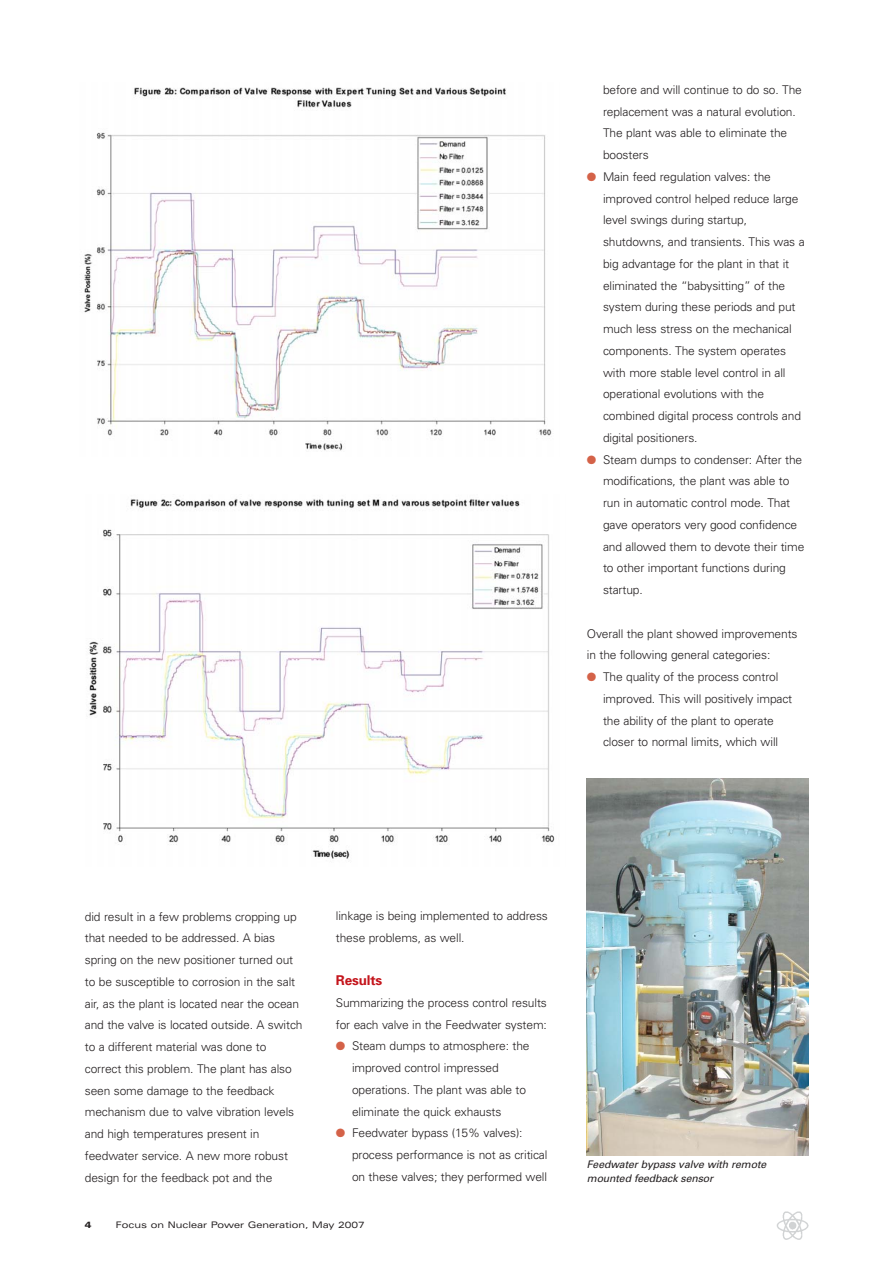
<style>
.page{position:relative;width:893px;height:1263px;background:#fff}
.page>*{position:absolute;margin:0;border:0;box-sizing:border-box;transform-origin:0 0}
.t1{font:700 13.5px "Univers";letter-spacing:-.01em;color:#c4151c}
.t2{font:300 12px/21.8px "Univers";letter-spacing:-.01em;color:#231f20}
.t3{font:italic 10.5px/13.5px "Univers";color:#231f20}
.t4{font:expanded 9px "Univers";color:#231f20}
.t5{font:900 expanded 9px "Univers";color:#231f20}
.s1{color:#d46248}
</style>
<div class="page">
<img style="left:776px;top:1211px;width:32px;height:29px">
<img style="left:84px;top:87px;width:468px;height:364px">
<img style="left:88px;top:499px;width:467px;height:360px">
<img style="left:587px;top:779px;width:221px;height:376px">
<p class="t2" style="left:603px;top:80px;width:200px">before and will continue to do so. The replacement was a natural evolution.<br>The plant was able to eliminate the boosters</p>
<p class="t2" style="left:603px;top:167px;width:203px;text-indent:-16px"><span class="s1">●</span> Main feed regulation valves: the improved control helped reduce large level swings during startup, shutdowns, and transients. This was a big advantage for the plant in that it eliminated the “babysitting” of the system during these periods and put much less stress on the mechanical components. The system operates with more stable level control in all operational evolutions with the combined digital process controls and digital positioners.</p>
<p class="t2" style="left:603px;top:449px;width:203px;text-indent:-16px"><span class="s1">●</span> Steam dumps to condenser: After the modifications, the plant was able to run in automatic control mode. That gave operators very good confidence and allowed them to devote their time to other important functions during startup.</p>
<p class="t2" style="left:587px;top:623px;width:212px">Overall the plant showed improvements in the following general categories:</p>
<p class="t2" style="left:603px;top:667px;width:191px;text-indent:-16px"><span class="s1">●</span> The quality of the process control improved. This will positively impact the ability of the plant to operate closer to normal limits, which will</p>
<p class="t2" style="left:85px;top:906px;width:219px">did result in a few problems cropping up that needed to be addressed. A bias spring on the new positioner turned out to be susceptible to corrosion in the salt air, as the plant is located near the ocean and the valve is located outside. A switch to a different material was done to correct this problem. The plant has also seen some damage to the feedback mechanism due to valve vibration levels and high temperatures present in feedwater service. A new more robust design for the feedback pot and the</p>
<p class="t2" style="left:336px;top:906px;width:213px">linkage is being implemented to address these problems, as well.</p>
<p class="t1" style="left:336px;top:975px;width:48px">Results</p>
<p class="t2" style="left:336px;top:993px;width:212px">Summarizing the process control results for each valve in the Feedwater system:</p>
<p class="t2" style="left:352px;top:1036px;width:179px;text-indent:-16px"><span class="s1">●</span> Steam dumps to atmosphere: the improved control impressed operations. The plant was able to eliminate the quick exhausts</p>
<p class="t2" style="left:352px;top:1123px;width:197px;text-indent:-16px"><span class="s1">●</span> Feedwater bypass (15% valves): process performance is not as critical on these valves; they performed well</p>
<p class="t5" style="left:85px;top:1222px;width:8px">4</p>
<p class="t4" style="left:116px;top:1222px;width:250px">Focus on Nuclear Power Generation, May 2007</p>
<p class="t3" style="left:587px;top:1159px;width:183px">Feedwater bypass valve with remote mounted feedback sensor</p>
</div>
